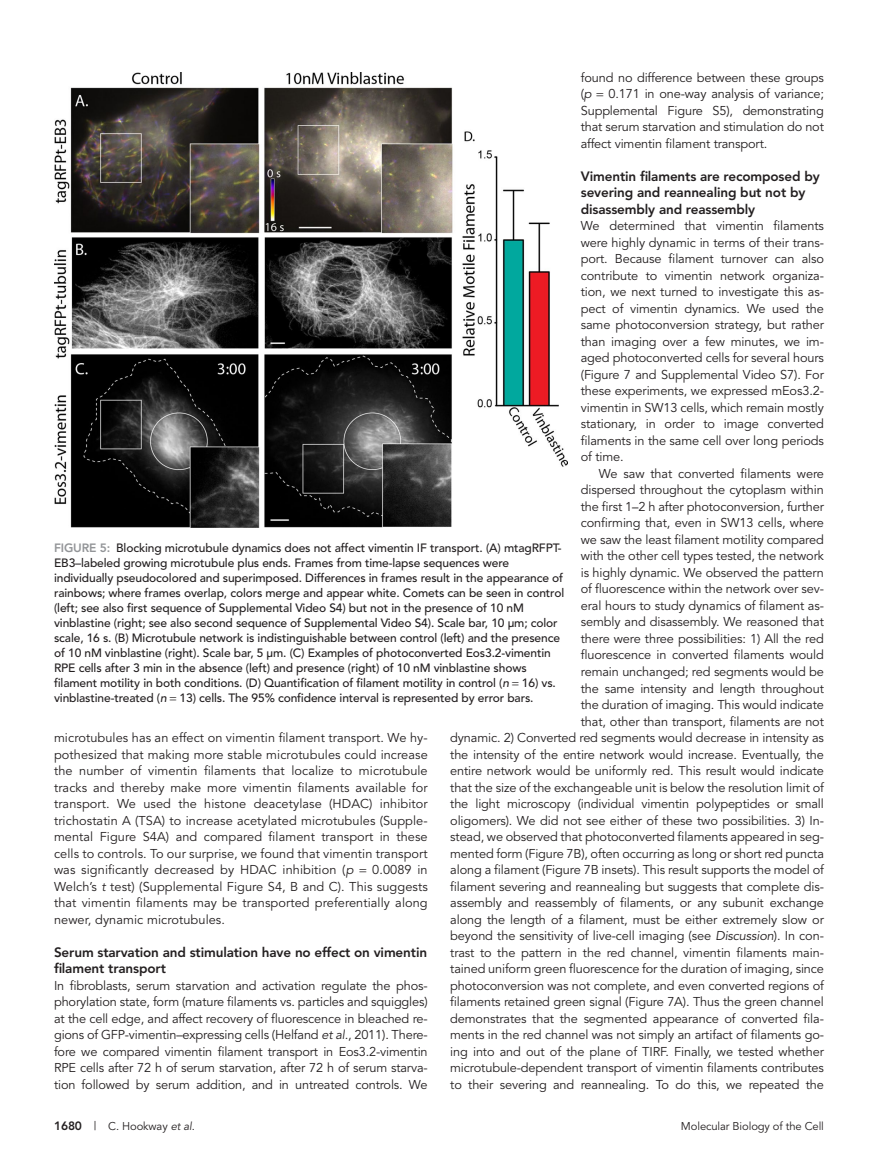
<style>
.page{position:relative;width:878px;height:1175px;background:#fff}
.page>*{position:absolute;margin:0;border:0;box-sizing:border-box;transform-origin:0 0}
.t1{font:800 13.5px/16.5px "Avenir";letter-spacing:-.01em;color:#231f20}
.Para{font:12.75px/16.5px "Avenir";letter-spacing:-.01em;color:#231f20;text-align:right}
.ParaFL{font:12.75px/16.5px "Avenir";letter-spacing:-.01em;color:#231f20;text-align:justify}
.FigCaption{font:500 12px/15px "Avenir";letter-spacing:-.01em;color:#231f20}
.t2{font:11.25px "Avenir";letter-spacing:-.01em;color:#231f20}
.s1{font-style:italic}
.s2{font-weight:800;color:#939598}
.s3{font-weight:800;font-size:12px}
.s4{font-size:12px}
</style>
<div class="page">
<img style="left:54px;top:72px;width:513px;height:456px">
<p class="ParaFL" style="left:580px;top:69px;width:245px">found no difference between these groups (<span class="s1">p</span></p>
<p class="ParaFL" style="left:580px;top:86px;width:245px;text-indent:28px">0.171 in one-way analysis of variance; Supplemental Figure S5), demonstrating that serum starvation and stimulation do not affect vimentin filament transport.</p>
<h2 class="t1" style="left:580px;top:168px;width:240px">Vimentin filaments are recomposed by severing and reannealing but not by disassembly and reassembly</h2>
<p class="ParaFL" style="left:580px;top:218px;width:245px">We determined that vimentin filaments were highly dynamic in terms of their trans&shy;port. Because filament turnover can also contribute to vimentin network organiza&shy;tion, we next turned to investigate this as&shy;pect of vimentin dynamics. We used the same photoconversion strategy, but rather than imaging over a few minutes, we im&shy;aged photoconverted cells for several hours (Figure 7 and Supplemental Video S7). For these experiments, we expressed mEos3.2- vimentin in SW13 cells, which remain mostly stationary, in order to image converted filaments in the same cell over long periods of time.</p>
<p class="Para" style="left:450px;top:465px;width:375px">We saw that converted filaments were<br>dispersed throughout the cytoplasm within<br>the first 1–2 h after photoconversion, further<br>confirming that, even in SW13 cells, where<br>we saw the least filament motility compared<br>with the other cell types tested, the network<br>is highly dynamic. We observed the pattern<br>of fluorescence within the network over sev-<br>eral hours to study dynamics of filament as-<br>sembly and disassembly. We reasoned that<br>there were three possibilities: 1) All the red<br>fluorescence in converted filaments would<br>remain unchanged; red segments would be<br>the same intensity and length throughout<br>the duration of imaging. This would indicate<br>that, other than transport, filaments are not<br>dynamic. 2) Converted red segments would decrease in intensity as the intensity of the entire network would increase. Eventually, the entire network would be uniformly red. This result would indicate that the size of the exchangeable unit is below the resolution limit of the light microscopy (individual vimentin polypeptides or small oligomers). We did not see either of these two possibilities. 3) In&shy;stead, we observed that photoconverted filaments appeared in seg&shy;mented form (Figure 7B), often occurring as long or short red puncta along a filament (Figure 7B insets). This result supports the model of filament severing and reannealing but suggests that complete dis&shy;assembly and reassembly of filaments, or any subunit exchange along the length of a filament, must be either extremely slow or beyond the sensitivity of live-cell imaging (see <span class="s1">Discussion</span>). In con&shy;trast to the pattern in the red channel, vimentin filaments main&shy;tained uniform green fluorescence for the duration of imaging, since photoconversion was not complete, and even converted regions of filaments retained green signal (Figure 7A). Thus the green channel demonstrates that the segmented appearance of converted fila&shy;ments in the red channel was not simply an artifact of filaments go&shy;ing into and out of the plane of TIRF. Finally, we tested whether microtubule-dependent transport of vimentin filaments contributes to their severing and reannealing. To do this, we repeated the</p>
<p class="FigCaption" style="left:54px;top:540px;width:511px"><span class="s2">FIGURE 5:</span> Blocking microtubule dynamics does not affect vimentin IF transport. (A) mtagRFPT-EB3–labeled growing microtubule plus ends. Frames from time-lapse sequences were individually pseudocolored and superimposed. Differences in frames result in the appearance of rainbows; where frames overlap, colors merge and appear white. Comets can be seen in control (left; see also first sequence of Supplemental Video S4) but not in the presence of 10 nM vinblastine (right; see also second sequence of Supplemental Video S4). Scale bar, 10 μm; color scale, 16 s. (B) Microtubule network is indistinguishable between control (left) and the presence of 10 nM vinblastine (right). Scale bar, 5 μm. (C) Examples of photoconverted Eos3.2-vimentin RPE cells after 3 min in the absence (left) and presence (right) of 10 nM vinblastine shows filament motility in both conditions. (D) Quantification of filament motility in control (<span class="s1">n</span> 16) vs. vinblastine-treated (<span class="s1">n</span> 13) cells. The 95% confidence interval is represented by error bars.</p>
<p class="ParaFL" style="left:54px;top:730px;width:375px">microtubules has an effect on vimentin filament transport. We hy&shy;pothesized that making more stable microtubules could increase the number of vimentin filaments that localize to microtubule tracks and thereby make more vimentin filaments available for transport. We used the histone deacetylase (HDAC) inhibitor trichostatin A (TSA) to increase acetylated microtubules (Supple&shy;mental Figure S4A) and compared filament transport in these cells to controls. To our surprise, we found that vimentin transport was significantly decreased by HDAC inhibition (<span class="s1">p</span></p>
<p class="ParaFL" style="left:54px;top:862px;width:375px;text-indent:318px">0.0089 in Welch’s <span class="s1">t</span> test) (Supplemental Figure S4, B and C). This suggests that vimentin filaments may be transported preferentially along newer, dynamic microtubules.</p>
<h2 class="t1" style="left:54px;top:943px;width:374px">Serum starvation and stimulation have no effect on vimentin filament transport</h2>
<p class="ParaFL" style="left:54px;top:977px;width:375px">In fibroblasts, serum starvation and activation regulate the phos&shy;phorylation state, form (mature filaments vs. particles and squiggles) at the cell edge, and affect recovery of fluorescence in bleached re&shy;gions of GFP-vimentin–expressing cells (Helfand <span class="s1">et al.</span>, 2011). There&shy;fore we compared vimentin filament transport in Eos3.2-vimentin RPE cells after 72 h of serum starvation, after 72 h of serum starva&shy;tion followed by serum addition, and in untreated controls. We</p>
<p class="t2" style="left:54px;top:1119px;width:142px"><span class="s3">1680</span> <span class="s4">|</span> C. Hookway <span class="s1">et al</span>.</p>
<p class="t2" style="left:681px;top:1119px;width:144px">Molecular Biology of the Cell</p>
</div>
